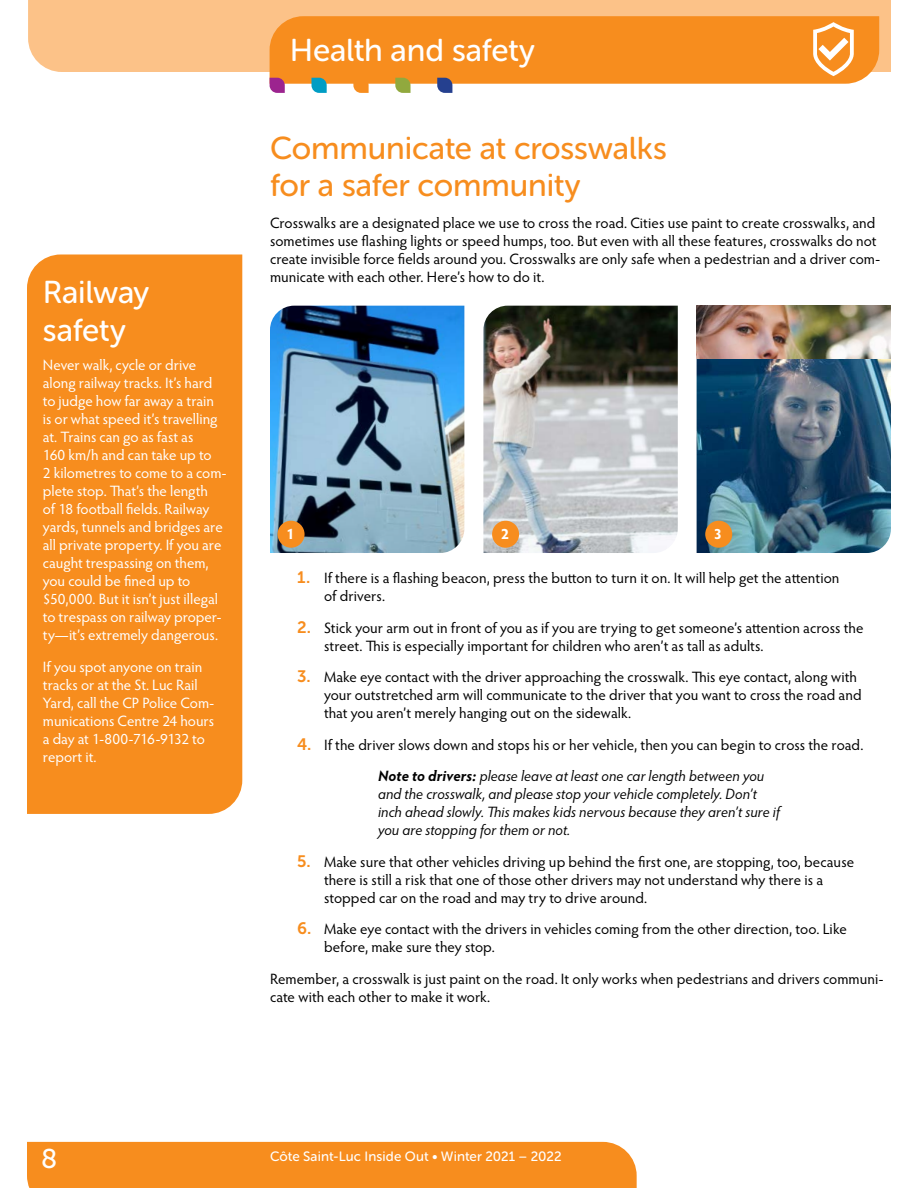
<style>
.page{position:relative;width:918px;height:1188px;background:#fff}
.page>*{position:absolute;margin:0;border:0;box-sizing:border-box;transform-origin:0 0}
.Main_paragraph{font:31.5px/37.8px "Museo Sans Rounded 500";letter-spacing:-.005em;color:#f78d1e}
.Headline{font:31.5px/37.8px "Museo Sans Rounded 500";letter-spacing:-.005em;color:#fff}
.t1{font:27px "Museo Sans Rounded 500";color:#fff}
.Main_paragraph-2{font:15px/18px "Hypatia Sans Pro";letter-spacing:.005em;color:#000}
.Main_paragraph-3{font:15px/18px "Hypatia Sans Pro";color:#fff}
.Main_paragraph-4{font:italic 15px/18px "Hypatia Sans Pro";letter-spacing:.005em;color:#000}
.t2{font:700 15px "Hypatia Sans Pro";color:#fff}
.t3{font:13.5px "Museo Sans Rounded 500";letter-spacing:.01em;color:#fff}
.s1{font-family:"Museo Sans 700";font-size:16.5px;color:#f78d1e}
.s2{font-weight:700}
</style>
<div class="page">
<div style="left:28px;top:0;width:863px;height:72px;background:#fcc288"></div>
<div style="left:27px;top:1142px;width:610px;height:46px;background:#f78d1e"></div>
<img style="left:270px;top:306px;width:194px;height:247px">
<img style="left:483px;top:306px;width:195px;height:247px">
<img style="left:697px;top:359px;width:194px;height:194px">
<div style="left:27px;top:254px;width:215px;height:560px;background:#f78d1e"></div>
<img style="left:697px;top:306px;width:194px;height:53px">
<svg style="left:270px;top:16px;width:609px;height:77px;background:#f59b3d"></svg>
<div style="left:278px;top:521px;width:27px;height:27px;background:#f78d1e;border-radius:50%"></div>
<div style="left:492px;top:521px;width:27px;height:27px;background:#f78d1e;border-radius:50%"></div>
<div style="left:705px;top:521px;width:27px;height:27px;background:#f78d1e;border-radius:50%"></div>
<p class="Headline" style="left:43px;top:273px;width:108px">Railway safety</p>
<p class="Main_paragraph-3" style="left:43px;top:356px;width:185px">Never walk, cycle or drive along railway tracks. It’s hard to judge how far away a train is or what speed it’s travelling at. Trains can go as fast as<br>160 km/h and can take up to<br>2 kilometres to come to a com&shy;plete stop. That’s the length<br>of 18 football fields. Railway yards, tunnels and bridges are all private property. If you are caught trespassing on them, you could be fined up to $50,000. But it isn’t just illegal to trespass on railway proper&shy;ty—it’s extremely dangerous.</p>
<p class="Main_paragraph-3" style="left:43px;top:657px;width:173px">If you spot anyone on train tracks or at the St. Luc Rail<br>Yard, call the CP Police Com&shy;munications Centre 24 hours a day at 1-800-716-9132 to report it.</p>
<p class="Headline" style="left:290px;top:32px;width:247px">Health and safety</p>
<p class="Main_paragraph" style="left:270px;top:129px;width:398px">Communicate at crosswalks for a safer community</p>
<p class="Main_paragraph-2" style="left:270px;top:213px;width:612px">Crosswalks are a designated place we use to cross the road. Cities use paint to create crosswalks, and sometimes use flashing lights or speed humps, too. But even with all these features, crosswalks do not create invisible force fields around you. Crosswalks are only safe when a pedestrian and a driver com&shy;municate with each other. Here’s how to do it.</p>
<p class="t2" style="left:286px;top:524px;width:10px">1</p>
<p class="t2" style="left:501px;top:524px;width:10px">2</p>
<p class="t2" style="left:714px;top:524px;width:10px">3</p>
<p class="Main_paragraph-2" style="left:324px;top:569px;width:517px;text-indent:-27px"><span class="s1">1.</span> If there is a flashing beacon, press the button to turn it on. It will help get the attention of drivers.</p>
<p class="Main_paragraph-2" style="left:324px;top:618px;width:541px;text-indent:-27px"><span class="s1">2.</span> Stick your arm out in front of you as if you are trying to get someone’s attention across the street. This is especially important for children who aren’t as tall as adults.</p>
<p class="Main_paragraph-2" style="left:324px;top:668px;width:539px;text-indent:-27px"><span class="s1">3.</span> Make eye contact with the driver approaching the crosswalk. This eye contact, along with your outstretched arm will communicate to the driver that you want to cross the road and that you aren’t merely hanging out on the sidewalk.</p>
<p class="Main_paragraph-2" style="left:297px;top:735px;width:568px"><span class="s1">4.</span> If the driver slows down and stops his or her vehicle, then you can begin to cross the road.</p>
<p class="Main_paragraph-4" style="left:378px;top:767px;width:404px"><span class="s2">Note to drivers:</span> please leave at least one car length between you and the crosswalk, and please stop your vehicle completely. Don’t inch ahead slowly. This makes kids nervous because they aren’t sure if you are stopping for them or not.</p>
<p class="Main_paragraph-2" style="left:324px;top:852px;width:532px;text-indent:-27px"><span class="s1">5.</span> Make sure that other vehicles driving up behind the first one, are stopping, too, because there is still a risk that one of those other drivers may not understand why there is a stopped car on the road and may try to drive around.</p>
<p class="Main_paragraph-2" style="left:324px;top:920px;width:524px;text-indent:-27px"><span class="s1">6.</span> Make eye contact with the drivers in vehicles coming from the other direction, too. Like before, make sure they stop.</p>
<p class="Main_paragraph-2" style="left:270px;top:969px;width:615px">Remember, a crosswalk is just paint on the road. It only works when pedestrians and drivers communi&shy;cate with each other to make it work.</p>
<h2 class="t1" style="left:41px;top:1144px;width:18px">8</h2>
<p class="t3" style="left:270px;top:1149px;width:293px">Côte Saint-Luc Inside Out • Winter 2021 – 2022</p>
</div>
